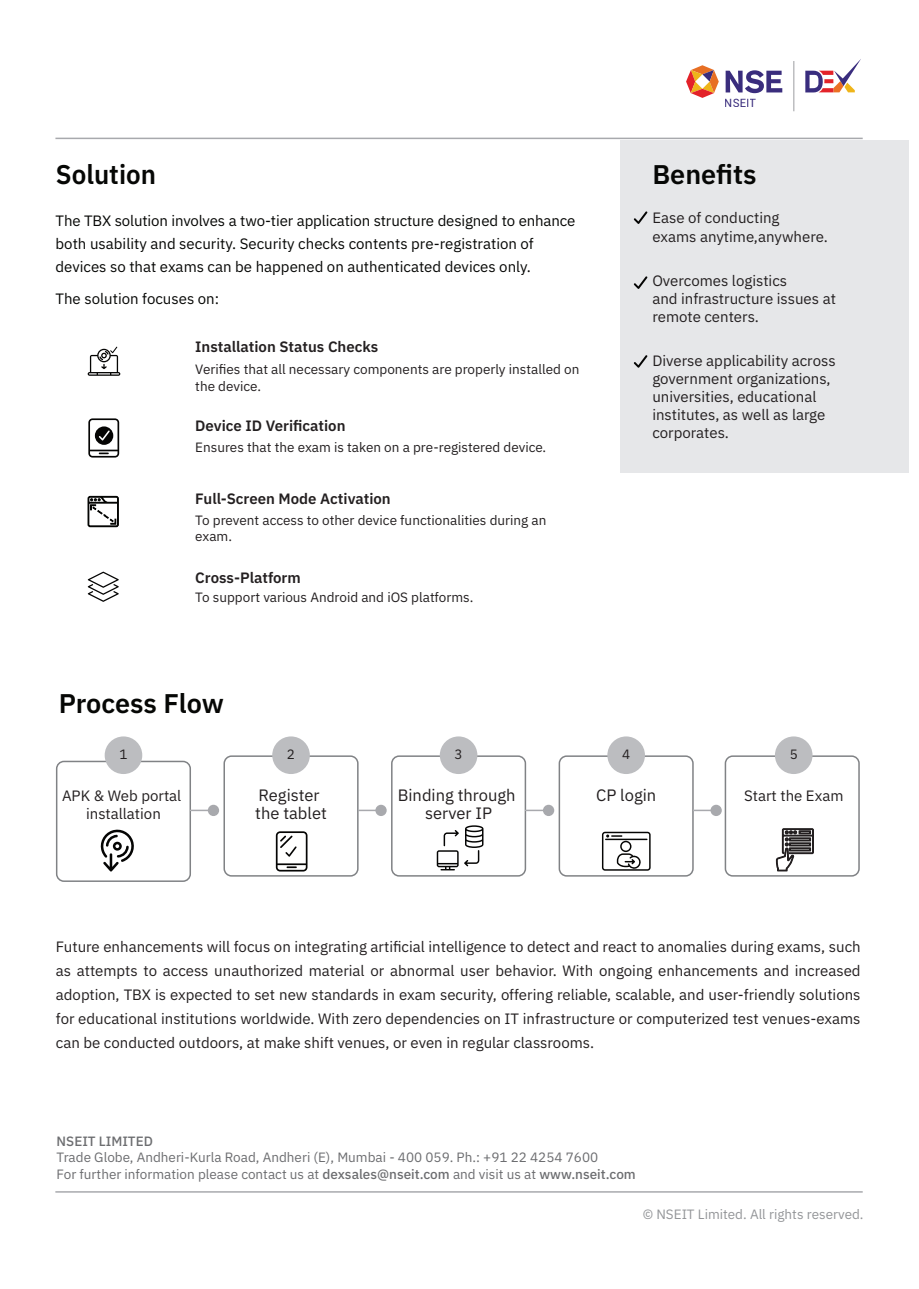
<style>
.page{position:relative;width:919px;height:1289px;background:#fff}
.page>*{position:absolute;margin:0;border:0;box-sizing:border-box;transform-origin:0 0}
.t1{font:600 27px "IBM Plex Sans";color:#060705}
.t2{font:600 27px "IBM Plex Sans";color:#060705;scale:.96 1}
.t3{font:16.5px/18px "IBM Plex Sans";color:#231f20}
.t4{font:15px/18px "IBM Plex Sans";color:#231f20}
.t5{font:15px/22.5px "IBM Plex Sans";color:#060705}
.t6{font:600 15px "IBM Plex Sans";color:#231f20}
.t7{font:13.5px/16.5px "IBM Plex Sans";color:#231f20}
.t8{font:13.5px/16.5px "IBM Plex Sans";color:#6c6d70}
.t9{font:13.5px "IBM Plex Sans";color:#939598}
.t10{font:500 13.5px "IBM Plex Sans";color:#6c6d70}
.t11{font:11.4px "Roboto";color:#3a2d7d}
.s1{font-weight:500}
</style>
<div class="page">
<div style="left:619px;top:140px;width:289px;height:333px;background:#e6e7e9"></div>
<svg style="left:725px;top:70px;width:57px;height:23px"></svg>
<svg style="left:686px;top:65px;width:32px;height:33px"></svg>
<hr style="left:793px;top:61px;width:1px;height:50px;background:#a7a9ac">
<svg style="left:805px;top:59px;width:56px;height:33px"></svg>
<div style="left:56px;top:760px;width:135px;height:122px;border:2px solid #808285;border-radius:7px"></div>
<div style="left:105px;top:736px;width:37px;height:38px;background:#bcbdc0;border-radius:50%"></div>
<hr style="left:190px;top:809px;width:24px;height:2px;background:#a8a9ad">
<div style="left:208px;top:804px;width:11px;height:12px;background:#a8a9ad;border-radius:50%"></div>
<div style="left:223px;top:755px;width:135px;height:121px;border:2px solid #808285;border-radius:7px"></div>
<div style="left:272px;top:736px;width:38px;height:38px;background:#bcbdc0;border-radius:50%"></div>
<hr style="left:358px;top:809px;width:23px;height:2px;background:#a8a9ad">
<div style="left:375px;top:804px;width:11px;height:12px;background:#a8a9ad;border-radius:50%"></div>
<div style="left:391px;top:755px;width:135px;height:121px;border:2px solid #808285;border-radius:7px"></div>
<div style="left:440px;top:736px;width:37px;height:38px;background:#bcbdc0;border-radius:50%"></div>
<hr style="left:525px;top:809px;width:24px;height:2px;background:#a8a9ad">
<div style="left:543px;top:804px;width:11px;height:12px;background:#a8a9ad;border-radius:50%"></div>
<div style="left:558px;top:755px;width:135px;height:121px;border:2px solid #808285;border-radius:7px"></div>
<div style="left:607px;top:736px;width:38px;height:38px;background:#bcbdc0;border-radius:50%"></div>
<hr style="left:693px;top:809px;width:23px;height:2px;background:#a8a9ad">
<div style="left:710px;top:804px;width:11px;height:12px;background:#a8a9ad;border-radius:50%"></div>
<div style="left:724px;top:755px;width:135px;height:121px;border:2px solid #808285;border-radius:7px"></div>
<div style="left:774px;top:736px;width:38px;height:38px;background:#bcbdc0;border-radius:50%"></div>
<svg style="left:633px;top:211px;width:14px;height:13px"></svg>
<svg style="left:633px;top:276px;width:14px;height:13px"></svg>
<svg style="left:633px;top:355px;width:14px;height:13px"></svg>
<svg style="left:100px;top:829px;width:34px;height:42px"></svg>
<svg style="left:276px;top:831px;width:31px;height:40px"></svg>
<svg style="left:602px;top:831px;width:48px;height:39px"></svg>
<svg style="left:775px;top:828px;width:38px;height:49px"></svg>
<div style="left:789px;top:847px;width:21px;height:4px;border:1px solid #231f20"></div>
<svg style="left:88px;top:496px;width:31px;height:31px"></svg>
<svg style="left:88px;top:571px;width:31px;height:31px"></svg>
<svg style="left:88px;top:346px;width:32px;height:30px"></svg>
<svg style="left:88px;top:418px;width:31px;height:39px"></svg>
<svg style="left:436px;top:825px;width:47px;height:45px"></svg>
<hr style="left:55px;top:1191px;width:807px;height:1px;background:#a8a9ad">
<hr style="left:55px;top:138px;width:807px;height:1px;background:#a8a9ad">
<h1 class="t2" style="left:56px;top:153px;width:106px">Solution</h1>
<p class="t5" style="left:56px;top:209px;width:521px">The TBX solution involves a two-tier application structure designed to enhance both usability and security. Security checks contents pre-registration of devices so that exams can be happened on authenticated devices only.</p>
<p class="t5" style="left:55px;top:286px;width:165px">The solution focuses on:</p>
<p class="t6" style="left:195px;top:335px;width:184px">Installation Status Checks</p>
<p class="t7" style="left:195px;top:360px;width:385px">Verifies that all necessary components are properly installed on the device.</p>
<p class="t6" style="left:195px;top:414px;width:152px">Device ID Verification</p>
<p class="t7" style="left:195px;top:437px;width:352px">Ensures that the exam is taken on a pre-registered device.</p>
<p class="t6" style="left:195px;top:487px;width:197px">Full-Screen Mode Activation</p>
<p class="t7" style="left:195px;top:510px;width:352px">To prevent access to other device functionalities during an exam.</p>
<p class="t6" style="left:195px;top:566px;width:107px">Cross-Platform</p>
<p class="t7" style="left:195px;top:588px;width:279px">To support various Android and iOS platforms.</p>
<p class="t11" style="left:724px;top:94px;width:34px">NSEIT</p>
<h1 class="t1" style="left:652px;top:153px;width:106px">Benefits</h1>
<p class="t4" style="left:652px;top:208px;width:177px">Ease of conducting<br>exams anytime,anywhere.</p>
<p class="t4" style="left:652px;top:270px;width:185px">Overcomes logistics<br>and infrastructure issues at remote centers.</p>
<p class="t4" style="left:652px;top:351px;width:185px">Diverse applicability across government organizations, universities, educational institutes, as well as large corporates.</p>
<h1 class="t1" style="left:59px;top:682px;width:167px">Process Flow</h1>
<p class="t7" style="left:119px;top:745px;width:10px">1</p>
<p class="t4" style="left:62px;top:785px;width:121px;text-align:center">APK &amp; Web portal installation</p>
<p class="t7" style="left:287px;top:745px;width:10px">2</p>
<p class="t3" style="left:255px;top:784px;width:73px">Register the tablet</p>
<p class="t7" style="left:454px;top:745px;width:10px">3</p>
<p class="t3" style="left:397px;top:784px;width:119px;text-align:center">Binding through server IP</p>
<p class="t7" style="left:622px;top:745px;width:10px">4</p>
<p class="t3" style="left:596px;top:784px;width:62px">CP login</p>
<p class="t7" style="left:789px;top:745px;width:10px">5</p>
<p class="t4" style="left:744px;top:785px;width:101px">Start the Exam</p>
<p class="t4" style="left:56px;top:933px;width:806px;line-height:24px;text-align:justify">Future enhancements will focus on integrating artificial intelligence to detect and react to anomalies during exams, such as attempts to access unauthorized material or abnormal user behavior. With ongoing enhancements and increased adoption, TBX is expected to set new standards in exam security, offering reliable, scalable, and user-friendly solutions for educational institutions worldwide. With zero dependencies on IT infrastructure or computerized test venues-exams can be conducted outdoors, at make shift venues, or even in regular classrooms.</p>
<p class="t10" style="left:57px;top:1130px;width:98px">NSEIT LIMITED</p>
<p class="t8" style="left:57px;top:1147px;width:580px">Trade Globe, Andheri-Kurla Road, Andheri (E), Mumbai - 400 059. Ph.: +91 22 4254 7600<br>For further information please contact us at <span class="s1">dexsales@nseit.com</span> and visit us at <span class="s1">www.nseit.com</span></p>
<p class="t9" style="left:642px;top:1204px;width:222px">© NSEIT Limited. All rights reserved.</p>
</div>
